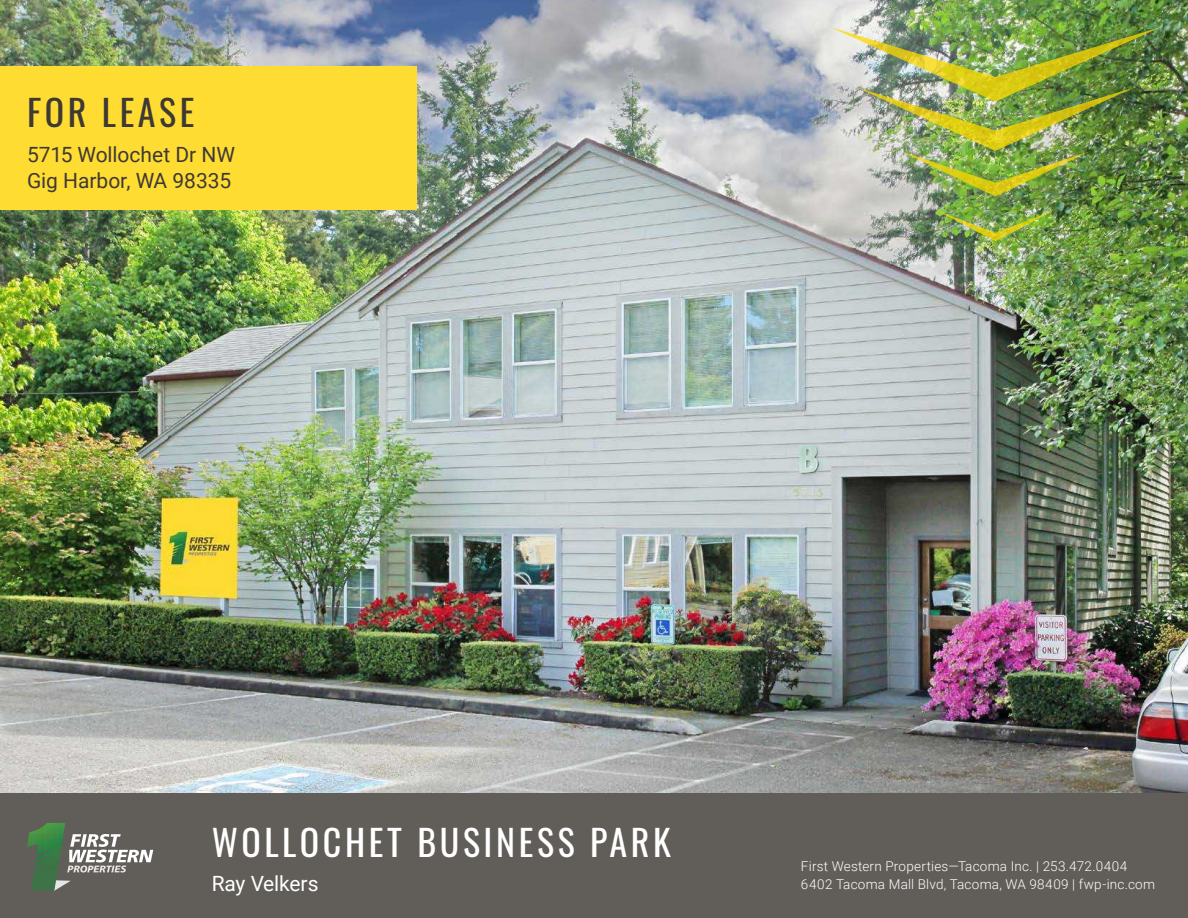
<style>
.page{position:relative;width:1188px;height:918px;background:#fff}
.page>*{position:absolute;margin:0;border:0;box-sizing:border-box;transform-origin:0 0}
.t1{font:36px "Oswald";letter-spacing:.1em;color:#fff}
.t2{font:36px "Oswald";letter-spacing:.1em;color:#3e3935}
.t3{font:21px/25.2px "Roboto";letter-spacing:-.005em;color:#3e3935}
.t4{font:21px "Roboto";letter-spacing:-.005em;color:#fff}
.t5{font:300 13.5px/18px "Roboto";letter-spacing:.02em;color:#fff}
</style>
<div class="page">
<img style="left:0;top:0;width:1188px;height:793px">
<div style="left:0;top:66px;width:416px;height:144px;background:#ffdc32"></div>
<div style="left:0;top:793px;width:1188px;height:125px;background:#615d59"></div>
<img style="left:830px;top:27px;width:331px;height:170px">
<img style="left:938px;top:211px;width:115px;height:30px">
<svg style="left:65px;top:880px;width:6px;height:4px"></svg>
<svg style="left:67px;top:834px;width:86px;height:39px"></svg>
<img style="left:27px;top:823px;width:38px;height:68px">
<h1 class="t2" style="left:27px;top:80px;width:169px">FOR LEASE</h1>
<h2 class="t3" style="left:27px;top:142px;width:210px">5715 Wollochet Dr NW<br>Gig Harbor, WA 98335</h2>
<h1 class="t1" style="left:212px;top:811px;width:461px">WOLLOCHET BUSINESS PARK</h1>
<h2 class="t4" style="left:212px;top:869px;width:108px">Ray Velkers</h2>
<p class="t5" style="left:801px;top:857px;width:356px">First Western Properties—Tacoma Inc. | 253.472.0404<br>6402 Tacoma Mall Blvd, Tacoma, WA 98409 | fwp-inc.com</p>
</div>
